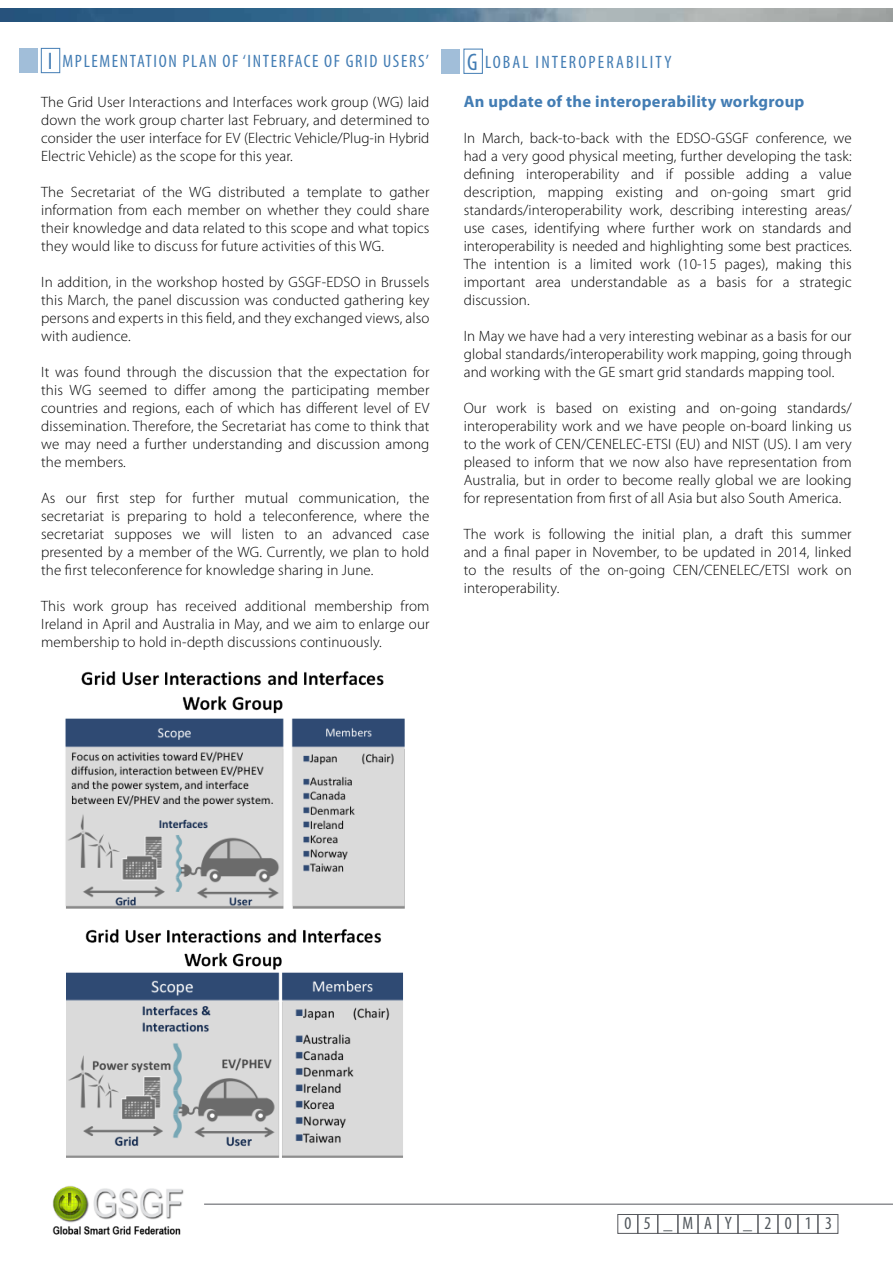
<style>
.page{position:relative;width:893px;height:1263px;background:#fff}
.page>*{position:absolute;margin:0;border:0;box-sizing:border-box;transform-origin:0 0}
.t1{font:condensed 24px "Myriad Pro";color:#437db4}
.t2{font:condensed 18px "Myriad Pro";letter-spacing:.09em;color:#437db4}
.t3{font:condensed 18px "Myriad Pro";letter-spacing:.71em;color:#51575c}
.t4{font:700 16.5px "Myriad Pro";letter-spacing:.02em;color:#437db4}
.t5{font:300 15px/18px "Myriad Pro";letter-spacing:.01em;color:#000;text-align:justify}
</style>
<div class="page">
<div style="left:758px;top:1214px;width:20px;height:19px;border:1px solid #55575c"></div>
<div style="left:778px;top:1214px;width:20px;height:19px;border:1px solid #55575c"></div>
<div style="left:798px;top:1214px;width:20px;height:19px;border:1px solid #55575c"></div>
<div style="left:818px;top:1214px;width:20px;height:19px;border:1px solid #55575c"></div>
<div style="left:618px;top:1214px;width:20px;height:19px;border:1px solid #55575c"></div>
<div style="left:638px;top:1214px;width:20px;height:19px;border:1px solid #55575c"></div>
<div style="left:658px;top:1214px;width:20px;height:19px;border:1px solid #55575c"></div>
<div style="left:738px;top:1214px;width:20px;height:19px;border:1px solid #55575c"></div>
<div style="left:718px;top:1214px;width:20px;height:19px;border:1px solid #55575c"></div>
<div style="left:698px;top:1214px;width:20px;height:19px;border:1px solid #55575c"></div>
<div style="left:678px;top:1214px;width:20px;height:19px;border:1px solid #55575c"></div>
<img style="left:52px;top:1186px;width:132px;height:49px">
<hr style="left:204px;top:1204px;width:689px;height:1px;background:#55575c">
<img style="left:0;top:9px;width:893px;height:12px">
<div style="left:41px;top:48px;width:19px;height:25px;border:1px solid #437db4"></div>
<div style="left:464px;top:49px;width:19px;height:25px;border:1px solid #437db4"></div>
<div style="left:19px;top:48px;width:18px;height:25px;background:#a1bed9"></div>
<div style="left:441px;top:49px;width:19px;height:24px;background:#a1bed9"></div>
<img style="left:65px;top:671px;width:339px;height:238px">
<img style="left:67px;top:929px;width:336px;height:228px">
<h1 class="t1" style="left:48px;top:46px;width:3px">I</h1>
<h1 class="t1" style="left:467px;top:47px;width:12px">G</h1>
<p class="t2" style="left:63px;top:50px;width:39px">MPLEMENTATION</p>
<p class="t2" style="left:182px;top:50px;width:74px">PLAN OF ‘INTER</p>
<p class="t2" style="left:288px;top:50px;width:105px">FACE OF GRID USERS</p>
<p class="t2" style="left:426px;top:50px;width:5px">’</p>
<p class="t5" style="left:41px;top:92px;width:390px">The Grid User Interactions and Interfaces work group (WG) laid down the work group charter last February, and determined to consider the user interface for EV (Electric Vehicle/Plug-in Hybrid Electric Vehicle) as the scope for this year.</p>
<p class="t5" style="left:41px;top:182px;width:390px">The Secretariat of the WG distributed a template to gather information from each member on whether they could share their knowledge and data related to this scope and what topics they would like to discuss for future activities of this WG.</p>
<p class="t5" style="left:41px;top:272px;width:390px">In addition, in the workshop hosted by GSGF-EDSO in Brussels this March, the panel discussion was conducted gathering key persons and experts in this field, and they exchanged views, also with audience.</p>
<p class="t5" style="left:41px;top:362px;width:390px">It was found through the discussion that the expectation for this WG seemed to differ among the participating member countries and regions, each of which has different level of EV dissemination. Therefore, the Secretariat has come to think that we may need a further understanding and discussion among the members.</p>
<p class="t5" style="left:41px;top:488px;width:390px">As our first step for further mutual communication, the secretariat is preparing to hold a teleconference, where the secretariat supposes we will listen to an advanced case presented by a member of the WG. Currently, we plan to hold the first teleconference for knowledge sharing in June.</p>
<p class="t5" style="left:41px;top:596px;width:390px">This work group has received additional membership from Ireland in April and Australia in May, and we aim to enlarge our membership to hold in-depth discussions continuously.</p>
<p class="t2" style="left:485px;top:51px;width:60px">LOBAL INTERO</p>
<p class="t2" style="left:589px;top:51px;width:84px">PERA BILITY</p>
<p class="t4" style="left:464px;top:91px;width:342px">An update of the interoperability workgroup</p>
<p class="t5" style="left:464px;top:129px;width:390px">In March, back-to-back with the EDSO-GSGF conference, we had a very good physical meeting, further developing the task: defining interoperability and if possible adding a value description, mapping existing and on-going smart grid standards/interoperability work, describing interesting areas/ use cases, identifying where further work on standards and interoperability is needed and highlighting some best practices.<br>The intention is a limited work (10-15 pages), making this important area understandable as a basis for a strategic discussion.</p>
<p class="t5" style="left:464px;top:327px;width:389px">In May we have had a very interesting webinar as a basis for our global standards/interoperability work mapping, going through and working with the GE smart grid standards mapping tool.</p>
<p class="t5" style="left:464px;top:399px;width:389px">Our work is based on existing and on-going standards/ interoperability work and we have people on-board linking us to the work of CEN/CENELEC-ETSI (EU) and NIST (US). I am very pleased to inform that we now also have representation from Australia, but in order to become really global we are looking for representation from first of all Asia but also South America.</p>
<p class="t5" style="left:464px;top:525px;width:390px">The work is following the initial plan, a draft this summer and a final paper in November, to be updated in 2014, linked to the results of the on-going CEN/CENELEC/ETSI work on interoperability.</p>
<p class="t3" style="left:625px;top:1212px;width:209px">05_MAY_2013</p>
</div>
